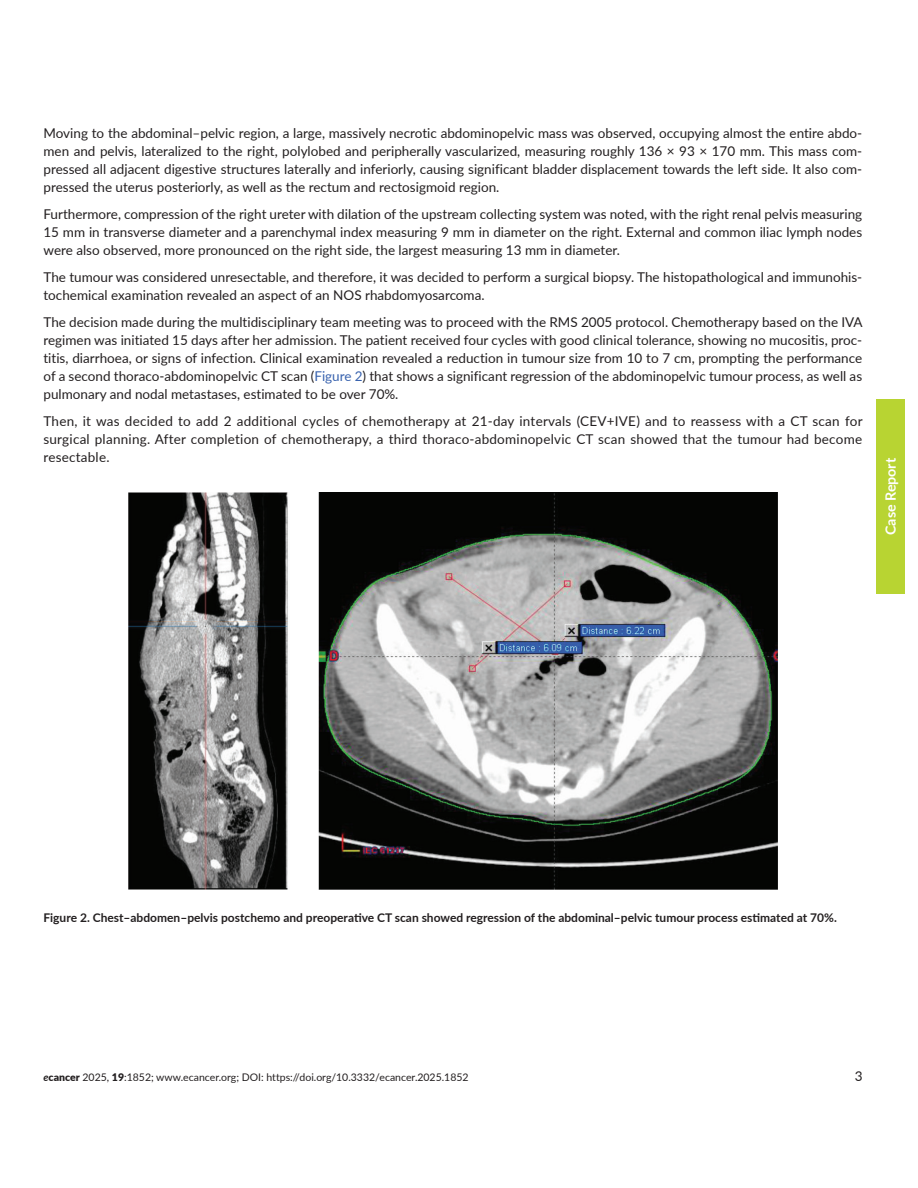
<style>
.page{position:relative;width:918px;height:1188px;background:#fff}
.page>*{position:absolute;margin:0;border:0;box-sizing:border-box;transform-origin:0 0}
.t1{font:700 14.25px "Lato";color:#fff}
.t2{font:13.5px/18px "Lato";color:#231f20;text-align:justify}
.t3{font:700 12px "Lato";color:#231f20}
.t4{font:10.5px "Lato";color:#231f20}
.s1{color:#3862ae}
.s2{font-weight:700;font-style:italic}
.s3{font-weight:900}
</style>
<div class="page">
<div style="left:876px;top:399px;width:29px;height:195px;background:#b8d432"></div>
<img style="left:128px;top:493px;width:649px;height:397px">
<p class="t2" style="left:44px;top:124px;width:820px">Moving to the abdominal–pelvic region, a large, massively necrotic abdominopelvic mass was observed, occupying almost the entire abdo&shy;men and pelvis, lateralized to the right, polylobed and peripherally vascularized, measuring roughly 136 × 93 × 170 mm. This mass com&shy;pressed all adjacent digestive structures laterally and inferiorly, causing significant bladder displacement towards the left side. It also com&shy;pressed the uterus posteriorly, as well as the rectum and rectosigmoid region.</p>
<p class="t2" style="left:44px;top:205px;width:820px">Furthermore, compression of the right ureter with dilation of the upstream collecting system was noted, with the right renal pelvis measuring 15 mm in transverse diameter and a parenchymal index measuring 9 mm in diameter on the right. External and common iliac lymph nodes were also observed, more pronounced on the right side, the largest measuring 13 mm in diameter.</p>
<p class="t2" style="left:44px;top:268px;width:820px">The tumour was considered unresectable, and therefore, it was decided to perform a surgical biopsy. The histopathological and immunohis&shy;tochemical examination revealed an aspect of an NOS rhabdomyosarcoma.</p>
<p class="t2" style="left:44px;top:313px;width:821px">The decision made during the multidisciplinary team meeting was to proceed with the RMS 2005 protocol. Chemotherapy based on the IVA regimen was initiated 15 days after her admission. The patient received four cycles with good clinical tolerance, showing no mucositis, proc&shy;titis, diarrhoea, or signs of infection. Clinical examination revealed a reduction in tumour size from 10 to 7 cm, prompting the performance of a second thoraco-abdominopelvic CT scan (<span class="s1">Figure 2</span>) that shows a significant regression of the abdominopelvic tumour process, as well as pulmonary and nodal metastases, estimated to be over 70%.</p>
<p class="t2" style="left:44px;top:412px;width:821px">Then, it was decided to add 2 additional cycles of chemotherapy at 21-day intervals (CEV+IVE) and to reassess with a CT scan for surgical planning. After completion of chemotherapy, a third thoraco-abdominopelvic CT scan showed that the tumour had become resectable.</p>
<p class="t1" style="left:880px;top:535px;width:79px;rotate:-90deg">Case Report</p>
<p class="t3" style="left:44px;top:909px;width:795px">Figure 2. Chest–abdomen–pelvis postchemo and preoperative CT scan showed regression of the abdominal–pelvic tumour process estimated at 70%.</p>
<p class="t4" style="left:44px;top:1070px;width:427px"><span class="s2">e</span><span class="s3">cancer</span> 2025, <span class="s3">19</span>:1852; www.ecancer.org; DOI: https://doi.org/10.3332/ecancer.2025.1852</p>
<p class="t2" style="left:855px;top:1067px;width:9px">3</p>
</div>
